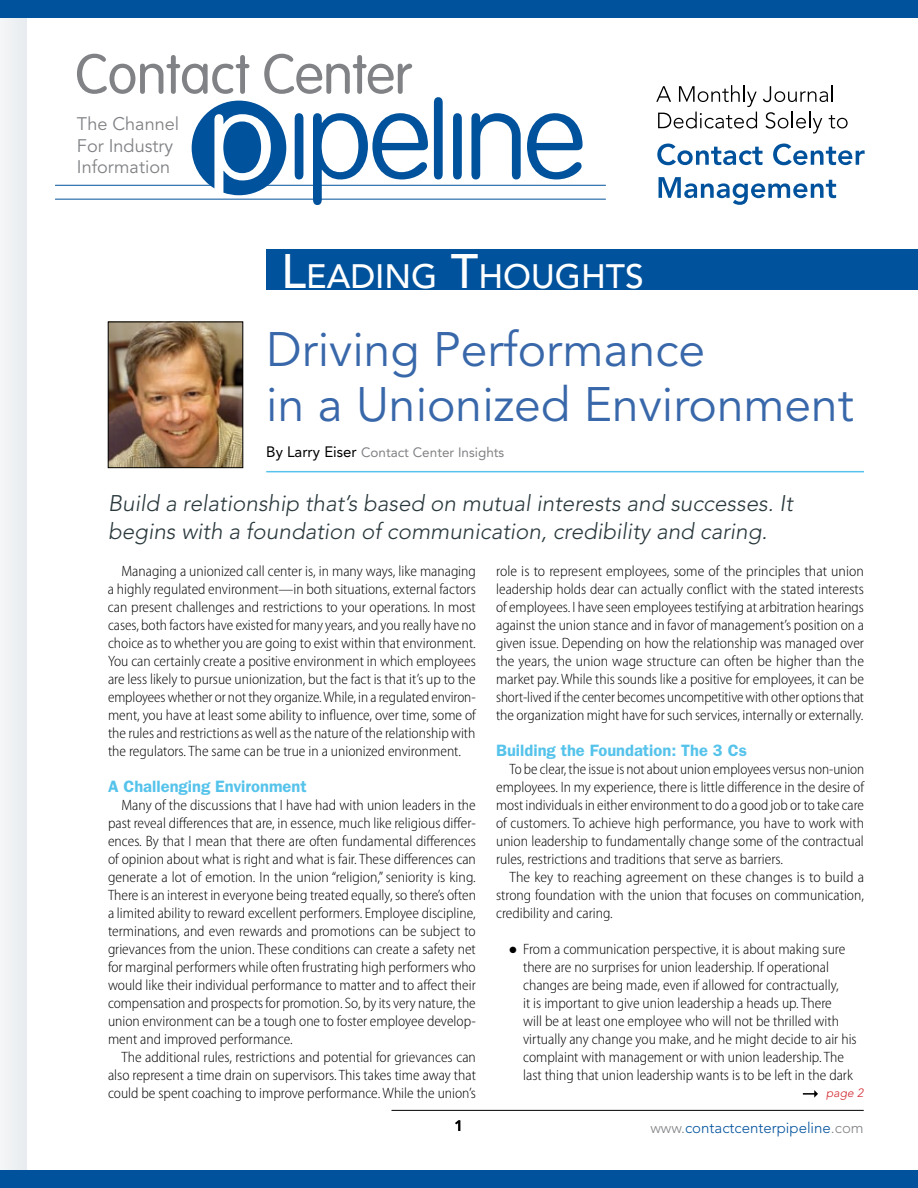
<style>
.page{position:relative;width:918px;height:1188px;background:#fff}
.page>*{position:absolute;margin:0;border:0;box-sizing:border-box;transform-origin:0 0}
.t1{font:48px/55.5px "Avenir";color:#3968aa}
.t2{font:500 33.6px "Avenir";color:#fff}
.t3{font:italic 300 22.5px/28.5px "Avenir";color:#29383c}
.t4{font:18.15px/21.8px "Avenir";color:#808285}
.t5{font:600 16.5px "Franklin Gothic";color:#56c3eb}
.t6{font:300 semi-condensed 15px/18px "Myriad Pro";color:#000;text-align:justify}
.t7{font:300 15px "Avenir";color:#00529c}
.t8{font:800 15px "Avenir";color:#000}
.t9{font:13.5px "Avenir";color:#808285}
.t10{font:italic 300 12px "Avenir";color:#d2232a}
.s1{font-size:48px}
.s2{font-size:15px;color:#000}
.s3{color:#808285}
</style>
<div class="page">
<div style="left:0;top:0;width:27px;height:1188px;background:#eef0f3"></div>
<div style="left:0;top:0;width:918px;height:18px;background:#00529c"></div>
<div style="left:0;top:1170px;width:918px;height:18px;background:#00529c"></div>
<hr style="left:55px;top:185px;width:158px;height:1px;background:#00529c">
<hr style="left:225px;top:185px;width:381px;height:1px;background:#00529c">
<hr style="left:55px;top:199px;width:551px;height:1px;background:#00529c">
<svg style="left:264px;top:54px;width:148px;height:40px"></svg>
<svg style="left:77px;top:54px;width:172px;height:40px"></svg>
<svg style="left:527px;top:113px;width:56px;height:66px"></svg>
<svg style="left:471px;top:113px;width:50px;height:66px"></svg>
<svg style="left:453px;top:113px;width:9px;height:66px"></svg>
<svg style="left:434px;top:97px;width:9px;height:82px"></svg>
<svg style="left:313px;top:113px;width:115px;height:92px"></svg>
<svg style="left:295px;top:113px;width:8px;height:66px"></svg>
<svg style="left:192px;top:101px;width:94px;height:94px"></svg>
<div style="left:223px;top:122px;width:38px;height:51px;background:#00529c;border-radius:50%"></div>
<svg style="left:657px;top:144px;width:106px;height:21px"></svg>
<svg style="left:773px;top:144px;width:92px;height:21px"></svg>
<svg style="left:659px;top:177px;width:177px;height:28px"></svg>
<svg style="left:763px;top:85px;width:70px;height:17px"></svg>
<svg style="left:656px;top:85px;width:101px;height:43px"></svg>
<svg style="left:765px;top:112px;width:57px;height:22px"></svg>
<svg style="left:829px;top:115px;width:19px;height:13px"></svg>
<hr style="left:392px;top:1110px;width:472px;height:1px;background:#000">
<img style="left:110px;top:324px;width:131px;height:142px">
<div style="left:108px;top:322px;width:135px;height:146px;border:1px solid #000"></div>
<hr style="left:266px;top:471px;width:598px;height:1px;background:#56c3eb">
<div style="left:266px;top:250px;width:652px;height:40px;background:#00529c"></div>
<svg style="left:803px;top:1090px;width:15px;height:8px"></svg>
<p class="t4" style="left:77px;top:113px;width:104px">The Channel<br>For Industry<br>Information</p>
<h2 class="t2" style="left:281px;top:257px;width:364px"><span class="s1">L</span>EADING <span class="s1">T</span>HOUGHTS</h2>
<h1 class="t1" style="left:266px;top:323px;width:589px">Driving Performance<br>in a Unionized Environment</h1>
<p class="t9" style="left:266px;top:445px;width:240px"><span class="s2">By Larry Eiser</span> Contact Center Insights</p>
<h3 class="t3" style="left:108px;top:489px;width:686px">Build a relationship that’s based on mutual interests and successes. It begins with a foundation of communication, credibility and caring.</h3>
<p class="t6" style="left:108px;top:562px;width:369px;text-indent:14px">Managing a unionized call center is, in many ways, like managing a highly regulated environment—in both situations, external factors can present challenges and restrictions to your operations. In most cases, both factors have existed for many years, and you really have no choice as to whether you are going to exist within that environment.<br>You can certainly create a positive environment in which employees are less likely to pursue unionization, but the fact is that it’s up to the employees whether or not they organize. While, in a regulated environ&shy;ment, you have at least some ability to influence, over time, some of the rules and restrictions as well as the nature of the relationship with the regulators. The same can be true in a unionized environment.</p>
<p class="t5" style="left:108px;top:777px;width:200px">A Challenging Environment</p>
<p class="t6" style="left:108px;top:796px;width:370px;text-indent:14px">Many of the discussions that I have had with union leaders in the past reveal differences that are, in essence, much like religious differ&shy;ences. By that I mean that there are often fundamental differences of opinion about what is right and what is fair. These differences can generate a lot of emotion. In the union “religion,” seniority is king.<br>There is an interest in everyone being treated equally, so there’s often a limited ability to reward excellent performers. Employee discipline, terminations, and even rewards and promotions can be subject to grievances from the union. These conditions can create a safety net for marginal performers while often frustrating high performers who would like their individual performance to matter and to affect their compensation and prospects for promotion. So, by its very nature, the union environment can be a tough one to foster employee develop&shy;ment and improved performance.</p>
<p class="t6" style="left:108px;top:1048px;width:369px;text-indent:14px">The additional rules, restrictions and potential for grievances can also represent a time drain on supervisors. This takes time away that could be spent coaching to improve performance. While the union’s</p>
<p class="t8" style="left:455px;top:1117px;width:10px">1</p>
<p class="t6" style="left:496px;top:562px;width:369px">role is to represent employees, some of the principles that union leadership holds dear can actually conflict with the stated interests of employees. I have seen employees testifying at arbitration hearings against the union stance and in favor of management’s position on a given issue. Depending on how the relationship was managed over the years, the union wage structure can often be higher than the market pay. While this sounds like a positive for employees, it can be short-lived if the center becomes uncompetitive with other options that the organization might have for such services, internally or externally.</p>
<p class="t5" style="left:496px;top:741px;width:252px">Building the Foundation: The 3 Cs</p>
<p class="t6" style="left:496px;top:760px;width:370px;text-indent:14px">To be clear, the issue is not about union employees versus non-union employees. In my experience, there is little difference in the desire of most individuals in either environment to do a good job or to take care of customers. To achieve high performance, you have to work with union leadership to fundamentally change some of the contractual rules, restrictions and traditions that serve as barriers.</p>
<p class="t6" style="left:496px;top:868px;width:370px;text-indent:14px">The key to reaching agreement on these changes is to build a strong foundation with the union that focuses on communication, credibility and caring.</p>
<p class="t6" style="left:523px;top:940px;width:335px;text-align:left;text-indent:-14px">● From a communication perspective, it is about making sure there are no surprises for union leadership. If operational changes are being made, even if allowed for contractually,<br>it is important to give union leadership a heads up. There<br>will be at least one employee who will not be thrilled with virtually any change you make, and he might decide to air his complaint with management or with union leadership. The last thing that union leadership wants is to be left in the dark</p>
<p class="t10" style="left:826px;top:1086px;width:38px">page 2</p>
<p class="t7" style="left:650px;top:1119px;width:215px"><span class="s3">www.</span>contactcenterpipeline<span class="s3">.com</span></p>
</div>
